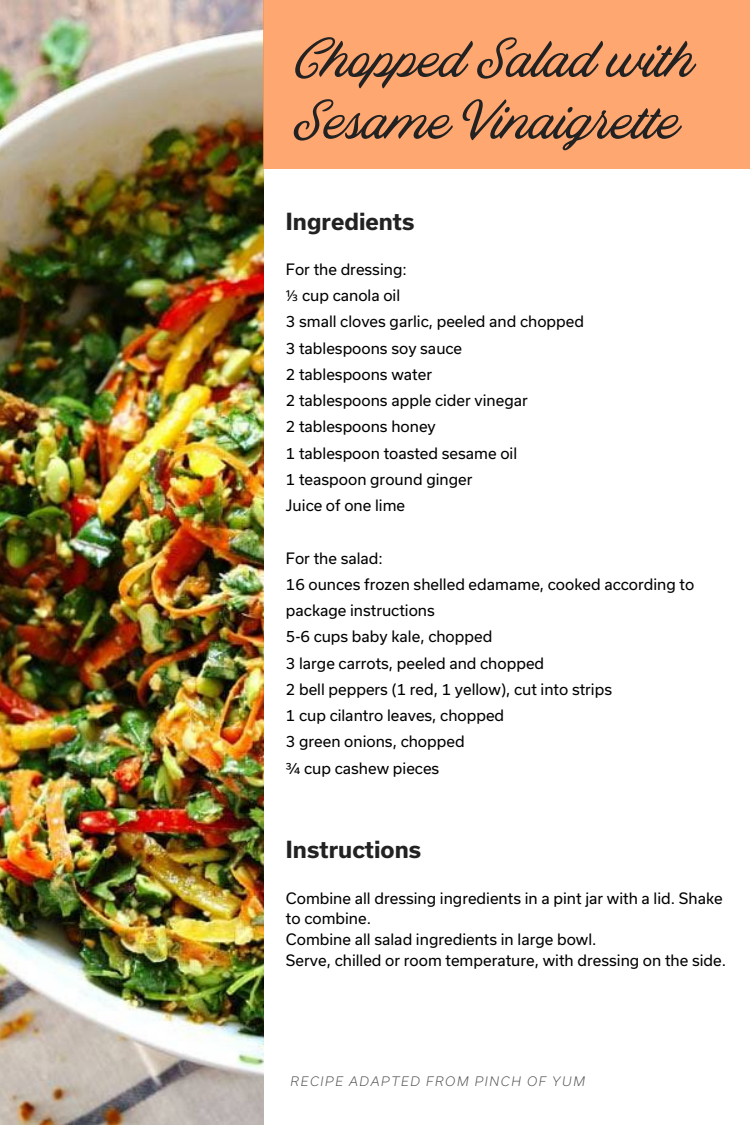
<style>
.page{position:relative;width:750px;height:1125px;background:#fff}
.page>*{position:absolute;margin:0;border:0;box-sizing:border-box;transform-origin:0 0}
.t1{font:51.25px/61.9px "Blackbike Clean";color:#222}
.t2{font:700 22.5px "Usual";color:#222}
.t3{font:15px/26.2px "Usual";color:#000}
.t4{font:italic 300 12.5px "Usual";letter-spacing:.13em;color:#545454}
.s1{font-family:"Noto Sans"}
</style>
<div class="page">
<img style="left:0;top:0;width:263px;height:1125px">
<div style="left:263px;top:0;width:487px;height:169px;background:#ffa770"></div>
<p class="t1" style="left:295px;top:29px;width:401px">Chopped Salad with<br>Sesame Vinaigrette</p>
<p class="t2" style="left:286px;top:208px;width:130px">Ingredients</p>
<p class="t3" style="left:286px;top:256px;width:122px">For the dressing:</p>
<p class="t3" style="left:286px;top:282px;width:116px"><span class="s1">⅓</span> cup canola oil</p>
<p class="t3" style="left:286px;top:308px;width:300px">3 small cloves garlic, peeled and chopped</p>
<p class="t3" style="left:286px;top:335px;width:178px">3 tablespoons soy sauce</p>
<p class="t3" style="left:286px;top:361px;width:148px">2 tablespoons water</p>
<p class="t3" style="left:286px;top:387px;width:243px">2 tablespoons apple cider vinegar</p>
<p class="t3" style="left:286px;top:413px;width:151px">2 tablespoons honey</p>
<p class="t3" style="left:286px;top:440px;width:233px">1 tablespoon toasted sesame oil</p>
<p class="t3" style="left:286px;top:466px;width:188px">1 teaspoon ground ginger</p>
<p class="t3" style="left:286px;top:492px;width:121px">Juice of one lime</p>
<p class="t3" style="left:286px;top:545px;width:98px">For the salad:</p>
<p class="t3" style="left:286px;top:571px;width:410px">16 ounces frozen shelled edamame, cooked according to package instructions</p>
<p class="t3" style="left:286px;top:623px;width:208px">5-6 cups baby kale, chopped</p>
<p class="t3" style="left:286px;top:650px;width:260px">3 large carrots, peeled and chopped</p>
<p class="t3" style="left:286px;top:676px;width:328px">2 bell peppers (1 red, 1 yellow), cut into strips</p>
<p class="t3" style="left:286px;top:702px;width:220px">1 cup cilantro leaves, chopped</p>
<p class="t3" style="left:286px;top:728px;width:180px">3 green onions, chopped</p>
<p class="t3" style="left:286px;top:755px;width:155px">¾ cup cashew pieces</p>
<p class="t2" style="left:286px;top:836px;width:137px">Instructions</p>
<p class="t3" style="left:286px;top:888px;width:438px;line-height:20.6px">Combine all dressing ingredients in a pint jar with a lid. Shake to combine.</p>
<p class="t3" style="left:286px;top:926px;width:312px">Combine all salad ingredients in large bowl.</p>
<p class="t3" style="left:286px;top:947px;width:442px">Serve, chilled or room temperature, with dressing on the side.</p>
<p class="t4" style="left:291px;top:1074px;width:296px">RECIPE ADAPTED FROM PINCH OF YUM</p>
</div>
